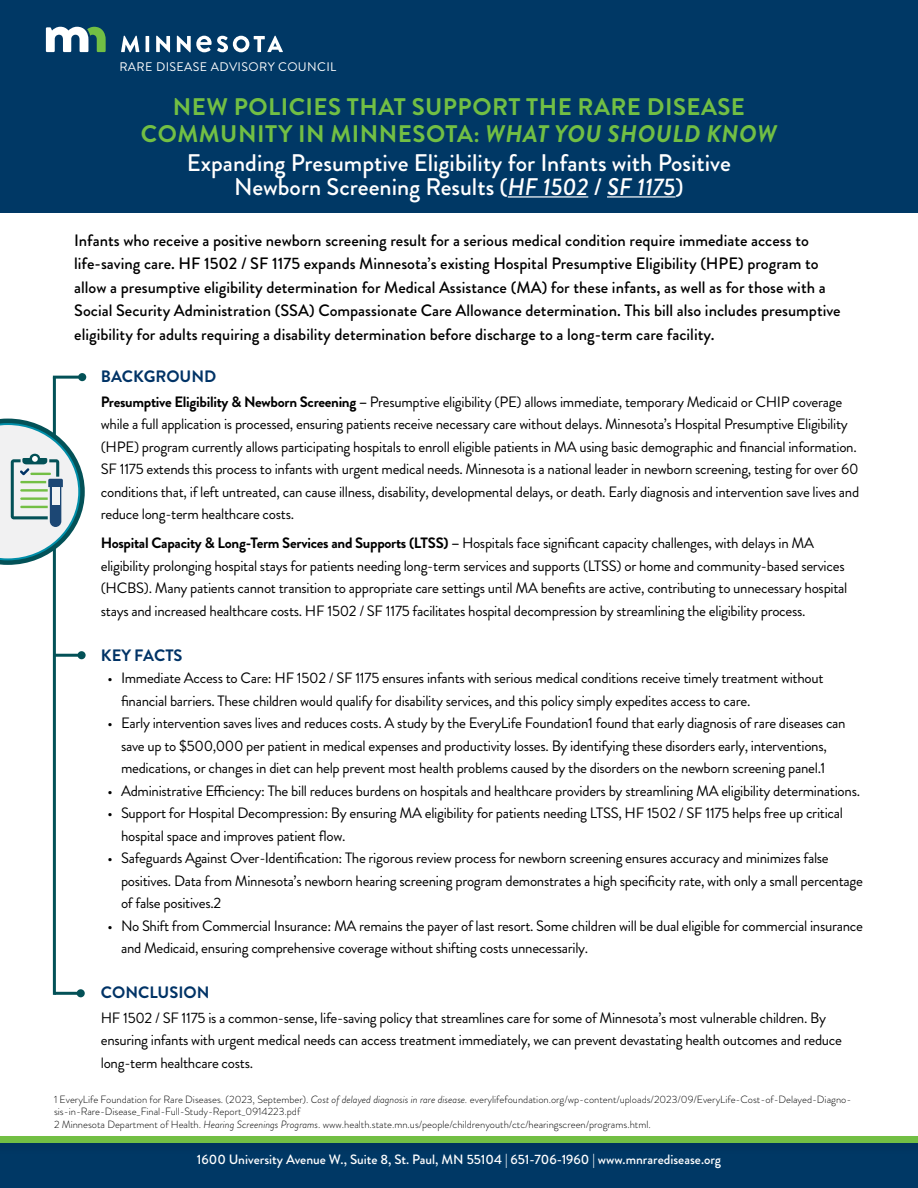
<style>
.page{position:relative;width:918px;height:1188px;background:#fff}
.page>*{position:absolute;margin:0;border:0;box-sizing:border-box;transform-origin:0 0}
.t1{font:500 24px/24px "Brandon Grotesque";color:#fff;text-align:center}
.t2{font:700 24px/27px "Brandon Grotesque";letter-spacing:.02em;color:#72bf44;text-align:center}
.t3{font:500 16.5px/23.4px "Brandon Grotesque";color:#000}
.t4{font:700 16.5px "Brandon Grotesque";color:#036}
.t5{font:15px/22.5px "Brandon Grotesque";letter-spacing:-.02em;color:#000}
.t6{font:500 13.5px "Brandon Grotesque";color:#fff}
.t7{font:12.45px "Brandon Grotesque";letter-spacing:.03em;color:#fff}
.t8{font:300 10.5px/12px "Brandon Grotesque";color:#000}
.s1{font-style:italic}
.s2{font-weight:700}
</style>
<div class="page">
<div style="left:0;top:0;width:918px;height:213px;background:#003865"></div>
<svg style="left:46px;top:27px;width:60px;height:25px"></svg>
<svg style="left:121px;top:36px;width:18px;height:16px"></svg>
<hr style="left:146px;top:36px;width:3px;height:16px;background:#fff">
<svg style="left:156px;top:36px;width:14px;height:16px"></svg>
<svg style="left:177px;top:36px;width:106px;height:16px"></svg>
<hr style="left:508px;top:196px;width:80px;height:2px;background:#fff">
<hr style="left:607px;top:196px;width:69px;height:2px;background:#fff">
<div style="left:0;top:1142px;width:918px;height:46px;background:#003865"></div>
<div style="left:0;top:1133px;width:918px;height:23px;background:#000;opacity:.11"></div>
<div style="left:0;top:1137px;width:918px;height:6px;background:#72bf44"></div>
<hr style="left:53px;top:377px;width:3px;height:618px;background:#035157">
<div style="left:78px;top:373px;width:8px;height:8px;background:#035157;border-radius:50%"></div>
<hr style="left:53px;top:376px;width:27px;height:3px;background:#035157">
<hr style="left:54px;top:654px;width:28px;height:3px;background:#035157">
<div style="left:78px;top:651px;width:8px;height:8px;background:#035157;border-radius:50%"></div>
<hr style="left:54px;top:992px;width:28px;height:3px;background:#035157">
<div style="left:77px;top:989px;width:8px;height:8px;background:#035157;border-radius:50%"></div>
<svg style="left:0;top:419px;width:85px;height:146px"></svg>
<p class="t7" style="left:119px;top:58px;width:219px">RARE DISEASE ADVISORY COUNCIL</p>
<p class="t2" style="left:141px;top:93px;width:637px">NEW POLICIES THAT SUPPORT THE RARE DISEASE<br>COMMUNITY IN MINNESOTA: <span class="s1">WHAT YOU SHOULD KNOW</span></p>
<p class="t1" style="left:187px;top:151px;width:546px">Expanding Presumptive Eligibility for Infants with Positive<br>Newborn Screening Results (<span class="s1">HF 1502</span> / <span class="s1">SF 1175</span>)</p>
<p class="t3" style="left:74px;top:229px;width:768px">Infants who receive a positive newborn screening result for a serious medical condition require immediate access to life-saving care. HF 1502 / SF 1175 expands Minnesota’s existing Hospital Presumptive Eligibility (HPE) program to allow a presumptive eligibility determination for Medical Assistance (MA) for these infants, as well as for those with a Social Security Administration (SSA) Compassionate Care Allowance determination. This bill also includes presumptive eligibility for adults requiring a disability determination before discharge to a long-term care facility.</p>
<p class="t4" style="left:101px;top:365px;width:117px">BACKGROUND</p>
<p class="t5" style="left:101px;top:390px;width:760px"><span class="s2">Presumptive Eligibility &amp; Newborn Screening –</span> Presumptive eligibility (PE) allows immediate, temporary Medicaid or CHIP coverage while a full application is processed, ensuring patients receive necessary care without delays. Minnesota’s Hospital Presumptive Eligibility (HPE) program currently allows participating hospitals to enroll eligible patients in MA using basic demographic and financial information.<br>SF 1175 extends this process to infants with urgent medical needs. Minnesota is a national leader in newborn screening, testing for over 60 conditions that, if left untreated, can cause illness, disability, developmental delays, or death. Early diagnosis and intervention save lives and reduce long-term healthcare costs.</p>
<p class="t5" style="left:101px;top:532px;width:748px"><span class="s2">Hospital Capacity &amp; Long-Term Services and Supports (LTSS) –</span> Hospitals face significant capacity challenges, with delays in MA eligibility prolonging hospital stays for patients needing long-term services and supports (LTSS) or home and community-based services (HCBS). Many patients cannot transition to appropriate care settings until MA benefits are active, contributing to unnecessary hospital stays and increased healthcare costs. HF 1502 / SF 1175 facilitates hospital decompression by streamlining the eligibility process.</p>
<p class="t4" style="left:101px;top:644px;width:83px">KEY FACTS</p>
<p class="t5" style="left:121px;top:667px;width:704px;text-indent:-14px">• Immediate Access to Care: HF 1502 / SF 1175 ensures infants with serious medical conditions receive timely treatment without financial barriers. These children would qualify for disability services, and this policy simply expedites access to care.</p>
<p class="t5" style="left:108px;top:712px;width:740px;text-align:center">• Early intervention saves lives and reduces costs. A study by the EveryLife Foundation1 found that early diagnosis of rare diseases can save up to $500,000 per patient in medical expenses and productivity losses. By identifying these disorders early, interventions, medications, or changes in diet can help prevent most health problems caused by the disorders on the newborn screening panel.1</p>
<p class="t5" style="left:108px;top:780px;width:754px">• Administrative Efficiency: The bill reduces burdens on hospitals and healthcare providers by streamlining MA eligibility determinations.</p>
<p class="t5" style="left:121px;top:802px;width:724px;text-indent:-14px">• Support for Hospital Decompression: By ensuring MA eligibility for patients needing LTSS, HF 1502 / SF 1175 helps free up critical hospital space and improves patient flow.</p>
<p class="t5" style="left:121px;top:847px;width:743px;text-indent:-14px">• Safeguards Against Over-Identification: The rigorous review process for newborn screening ensures accuracy and minimizes false positives. Data from Minnesota’s newborn hearing screening program demonstrates a high specificity rate, with only a small percentage of false positives.2</p>
<p class="t5" style="left:121px;top:915px;width:744px;text-indent:-14px">• No Shift from Commercial Insurance: MA remains the payer of last resort. Some children will be dual eligible for commercial insurance and Medicaid, ensuring comprehensive coverage without shifting costs unnecessarily.</p>
<p class="t4" style="left:101px;top:981px;width:110px">CONCLUSION</p>
<p class="t5" style="left:101px;top:1007px;width:743px">HF 1502 / SF 1175 is a common-sense, life-saving policy that streamlines care for some of Minnesota’s most vulnerable children. By ensuring infants with urgent medical needs can access treatment immediately, we can prevent devastating health outcomes and reduce long-term healthcare costs.</p>
<p class="t8" style="left:54px;top:1093px;width:799px">1 EveryLife Foundation for Rare Diseases. (2023, September). <span class="s1">Cost of delayed diagnosis in rare disease.</span> everylifefoundation.org/wp-content/uploads/2023/09/EveryLife-Cost-of-Delayed-Diagno&shy;sis-in-Rare-Disease_Final-Full-Study-Report_0914223.pdf</p>
<p class="t8" style="left:54px;top:1118px;width:598px">2 Minnesota Department of Health. <span class="s1">Hearing Screenings Programs</span>. www.health.state.mn.us/people/childrenyouth/ctc/hearingscreen/programs.html.</p>
<p class="t6" style="left:197px;top:1150px;width:526px">1600 University Avenue W., Suite 8, St. Paul, MN 55104 | 651-706-1960 | www.mnraredisease.org</p>
</div>
